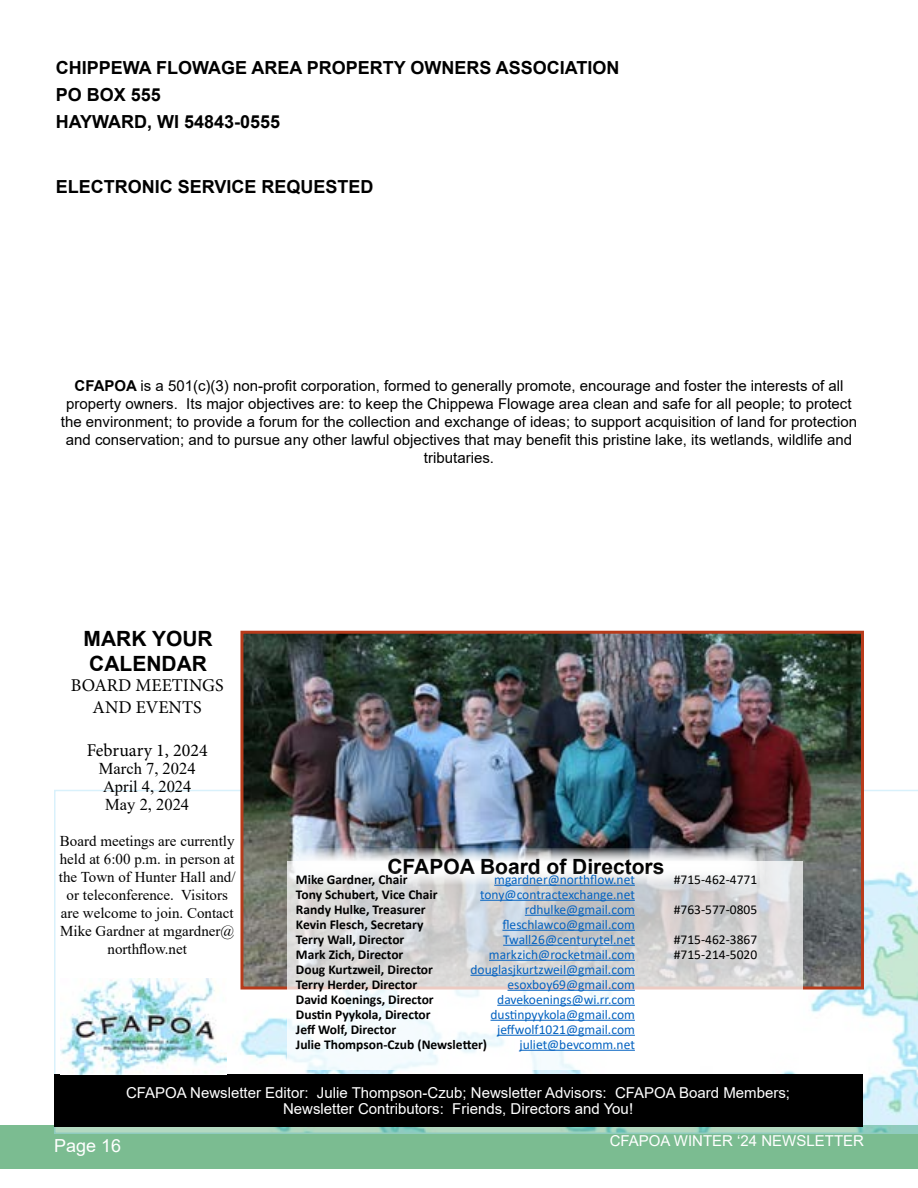
<style>
.page{position:relative;width:918px;height:1188px;background:#fff}
.page>*{position:absolute;margin:0;border:0;box-sizing:border-box;transform-origin:0 0}
.t1{font:700 21px/25.2px "Arial";color:#000}
.t2{font:700 18px/27px "Arial";color:#000}
.t3{font:18px/21.6px "Minion Pro";color:#000;text-align:center}
.t4{font:18px "Arial";color:#fff}
.t5{font:16.5px/18px "Times New Roman";color:#000}
.t6{font:15px/18px "Arial";color:#000;text-align:center}
.t7{font:15px/18px "Times New Roman";color:#000;text-align:center}
.t8{font:15px/16.5px "Arial";color:#fff;text-align:center}
.t9{font:13.5px "Calibri";color:#0563c1}
.t10{font:700 13.5px "Calibri";color:#000}
.t11{font:13.5px "Calibri";color:#000}
.s1{font-weight:700}
</style>
<div class="page">
<div style="left:0;top:1125px;width:918px;height:43px;background:#7bbc91"></div>
<svg style="left:54px;top:790px;width:864px;height:344px"></svg>
<img style="left:244px;top:635px;width:616px;height:351px">
<div style="left:240px;top:631px;width:624px;height:359px;border:3px solid #b83b1b"></div>
<div style="left:54px;top:1075px;width:808px;height:52px;background:#000"></div>
<svg style="left:287px;top:861px;width:515px;height:209px"></svg>
<svg style="left:287px;top:848px;width:478px;height:37px"></svg>
<hr style="left:494px;top:885px;width:141px;height:1px;background:#0563c1">
<hr style="left:480px;top:900px;width:155px;height:1px;background:#0563c1">
<hr style="left:525px;top:915px;width:110px;height:1px;background:#0563c1">
<hr style="left:502px;top:930px;width:133px;height:1px;background:#0563c1">
<hr style="left:503px;top:945px;width:132px;height:1px;background:#0563c1">
<hr style="left:489px;top:960px;width:146px;height:1px;background:#0563c1">
<hr style="left:470px;top:975px;width:165px;height:1px;background:#0563c1">
<hr style="left:508px;top:990px;width:127px;height:1px;background:#0563c1">
<hr style="left:497px;top:1005px;width:138px;height:1px;background:#0563c1">
<hr style="left:491px;top:1020px;width:144px;height:1px;background:#0563c1">
<hr style="left:497px;top:1035px;width:138px;height:1px;background:#0563c1">
<hr style="left:520px;top:1050px;width:115px;height:1px;background:#0563c1">
<img style="left:61px;top:978px;width:165px;height:97px">
<p class="t2" style="left:56px;top:55px;width:565px">CHIPPEWA FLOWAGE AREA PROPERTY OWNERS ASSOCIATION<br>PO BOX 555<br>HAYWARD, WI 54843-0555</p>
<p class="t2" style="left:56px;top:173px;width:319px">ELECTRONIC SERVICE REQUESTED</p>
<p class="t6" style="left:61px;top:377px;width:798px"><span class="s1">CFAPOA</span> is a 501(c)(3) non-profit corporation, formed to generally promote, encourage and foster the interests of all property owners. Its major objectives are: to keep the Chippewa Flowage area clean and safe for all people; to protect the environment; to provide a forum for the collection and exchange of ideas; to support acquisition of land for protection and conservation; and to pursue any other lawful objectives that may benefit this pristine lake, its wetlands, wildlife and tributaries.</p>
<h1 class="t1" style="left:84px;top:626px;width:131px">MARK YOUR<br>CALENDAR</h1>
<p class="t3" style="left:71px;top:674px;width:154px">BOARD MEETINGS<br>AND EVENTS</p>
<p class="t3" style="left:87px;top:739px;width:122px">February 1, 2024</p>
<p class="t5" style="left:99px;top:759px;width:98px">March 7, 2024<br>April 4, 2024<br>May 2, 2024</p>
<p class="t7" style="left:59px;top:831px;width:178px">Board meetings are currently held at 6:00 p.m. in person at the Town of Hunter Hall and/ or teleconference. Visitors are welcome to join. Contact<br>Mike Gardner at mgardner@ northflow.net</p>
<h1 class="t1" style="left:387px;top:854px;width:278px">CFAPOA Board of Directors</h1>
<p class="t10" style="left:296px;top:870px;width:113px">Mike Gardner, Chair</p>
<p class="t9" style="left:494px;top:870px;width:142px">mgardner@northflow.net</p>
<p class="t11" style="left:674px;top:870px;width:85px">#715-462-4771</p>
<p class="t10" style="left:296px;top:885px;width:143px">Tony Schubert, Vice Chair</p>
<p class="t9" style="left:480px;top:885px;width:156px">tony@contractexchange.net</p>
<p class="t10" style="left:296px;top:900px;width:131px">Randy Hulke, Treasurer</p>
<p class="t9" style="left:525px;top:900px;width:112px">rdhulke@gmail.com</p>
<p class="t11" style="left:674px;top:900px;width:85px">#763-577-0805</p>
<p class="t10" style="left:296px;top:915px;width:129px">Kevin Flesch, Secretary</p>
<p class="t9" style="left:502px;top:915px;width:134px">fleschlawco@gmail.com</p>
<p class="t10" style="left:296px;top:930px;width:110px">Terry Wall, Director</p>
<p class="t9" style="left:503px;top:930px;width:133px">Twall26@centurytel.net</p>
<p class="t11" style="left:674px;top:930px;width:85px">#715-462-3867</p>
<p class="t10" style="left:296px;top:945px;width:109px">Mark Zich, Director</p>
<p class="t9" style="left:489px;top:945px;width:147px">markzich@rocketmail.com</p>
<p class="t11" style="left:674px;top:945px;width:85px">#715-214-5020</p>
<p class="t10" style="left:296px;top:960px;width:139px">Doug Kurtzweil, Director</p>
<p class="t9" style="left:470px;top:960px;width:166px">douglasjkurtzweil@gmail.com</p>
<p class="t10" style="left:296px;top:975px;width:123px">Terry Herder, Director</p>
<p class="t9" style="left:508px;top:975px;width:129px">esoxboy69@gmail.com</p>
<p class="t10" style="left:296px;top:990px;width:139px">David Koenings, Director</p>
<p class="t9" style="left:497px;top:990px;width:139px">davekoenings@wi.rr.com</p>
<p class="t10" style="left:296px;top:1005px;width:136px">Dustin Pyykola, Director</p>
<p class="t9" style="left:491px;top:1005px;width:146px">dustinpyykola@gmail.com</p>
<p class="t10" style="left:296px;top:1020px;width:102px">Jeff Wolf, Director</p>
<p class="t9" style="left:497px;top:1020px;width:139px">jeffwolf1021@gmail.com</p>
<p class="t10" style="left:296px;top:1035px;width:193px">Julie Thompson-Czub (Newsletter)</p>
<p class="t9" style="left:520px;top:1035px;width:117px">juliet@bevcomm.net</p>
<p class="t8" style="left:126px;top:1084px;width:666px">CFAPOA Newsletter Editor: Julie Thompson-Czub; Newsletter Advisors: CFAPOA Board Members;<br>Newsletter Contributors: Friends, Directors and You!</p>
<p class="t4" style="left:54px;top:1133px;width:69px">Page 16</p>
<p class="t8" style="left:610px;top:1133px;width:256px">CFAPOA WINTER ‘24 NEWSLETTER</p>
</div>
